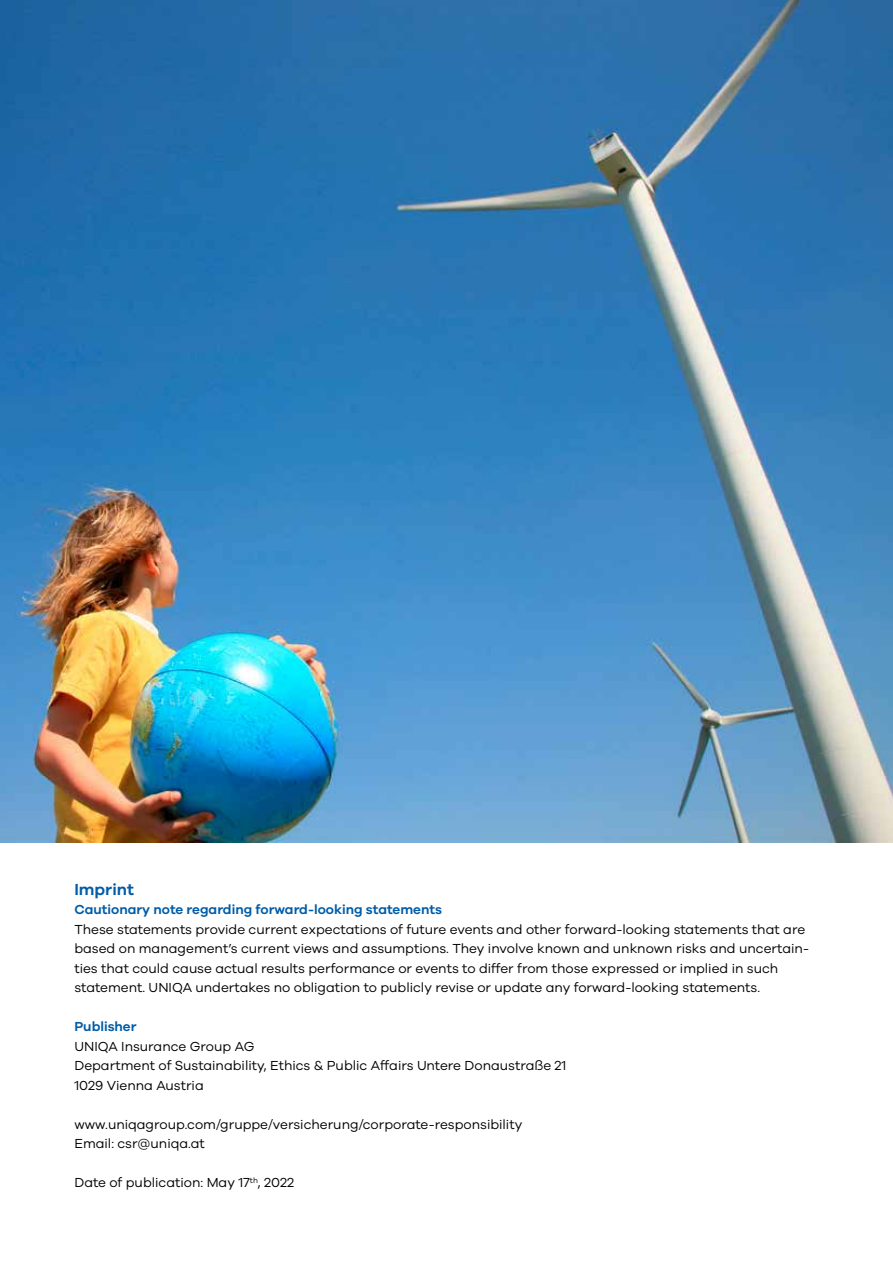
<style>
.page{position:relative;width:893px;height:1263px;background:#fff}
.page>*{position:absolute;margin:0;border:0;box-sizing:border-box;transform-origin:0 0}
.t1{font:600 16.5px "UNIQA Galano";color:#005ca9}
.t2{font:13.5px/19.5px "UNIQA Galano";color:#000}
.t3{font:600 13.5px "UNIQA Galano";color:#005ca9}
</style>
<div class="page">
<img style="left:0;top:0;width:893px;height:843px">
<p class="t1" style="left:74px;top:879px;width:61px">Imprint</p>
<p class="t3" style="left:74px;top:901px;width:369px">Cautionary note regarding forward-looking statements</p>
<p class="t2" style="left:74px;top:919px;width:736px">These statements provide current expectations of future events and other forward-looking statements that are based on management’s current views and assumptions. They involve known and unknown risks and uncertain&shy;ties that could cause actual results performance or events to differ from those expressed or implied in such statement. UNIQA undertakes no obligation to publicly revise or update any forward-looking statements.</p>
<p class="t3" style="left:74px;top:1018px;width:64px">Publisher</p>
<p class="t2" style="left:74px;top:1036px;width:493px">UNIQA Insurance Group AG<br>Department of Sustainability, Ethics &amp; Public Affairs Untere Donaustraße 21<br>1029 Vienna Austria</p>
<p class="t2" style="left:74px;top:1114px;width:449px">www.uniqagroup.com/gruppe/versicherung/corporate-responsibility<br>Email: csr@uniqa.at</p>
<p class="t2" style="left:74px;top:1172px;width:221px">Date of publication: May 17<sup>th</sup>, 2022</p>
</div>
